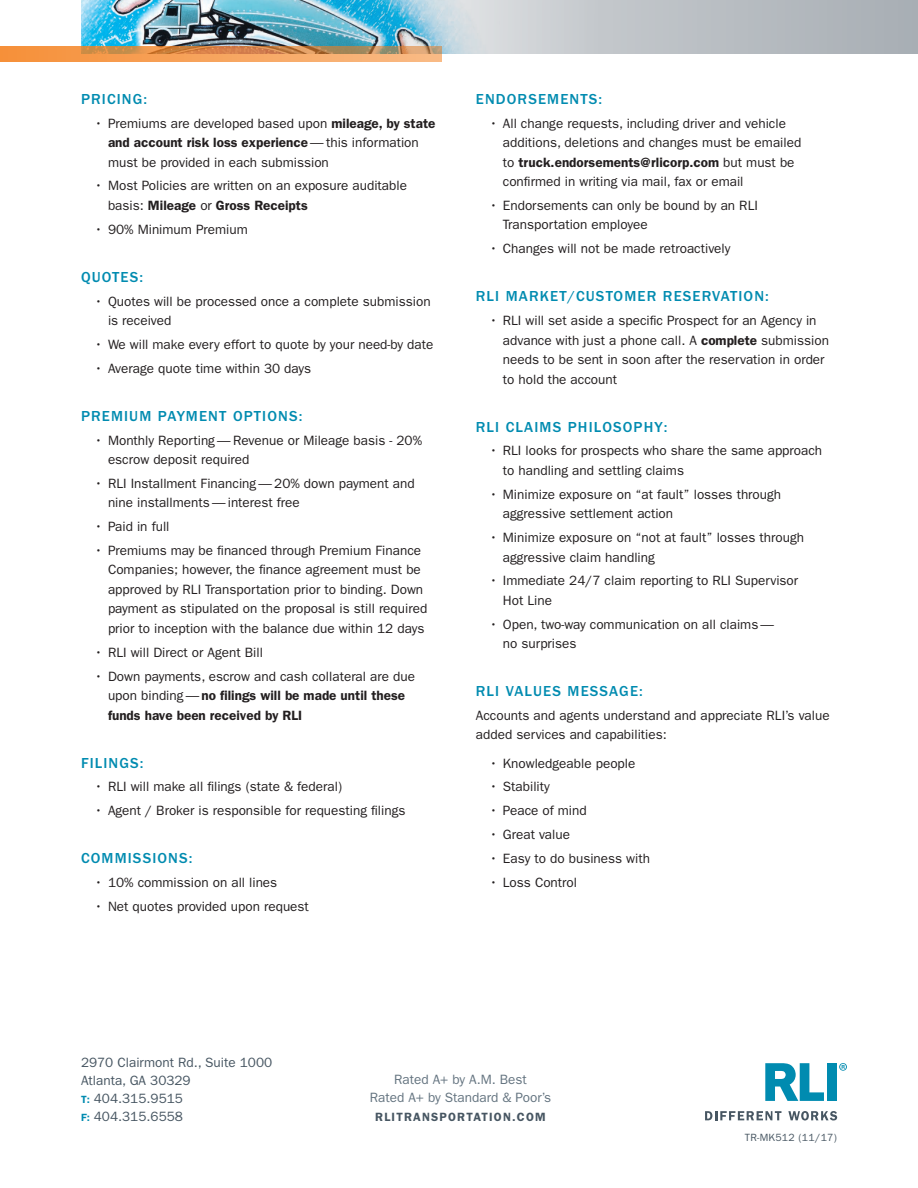
<style>
.page{position:relative;width:918px;height:1188px;background:#fff}
.page>*{position:absolute;margin:0;border:0;box-sizing:border-box;transform-origin:0 0}
.subhead{font:500 15px "ITC Franklin Gothic Std";letter-spacing:.075em;color:#008bb0}
.copy{font:13.5px/19.5px "ITC Franklin Gothic Std";color:#231f20}
.t1{font:13.5px/18px "ITC Franklin Gothic Std";color:#475662}
.t2{font:13.5px/18px "ITC Franklin Gothic Std";color:#647480;text-align:center}
.t3{font:600 12px "ITC Franklin Gothic Std";letter-spacing:.1em;color:#475662}
.t4{font:10.5px "ITC Franklin Gothic Std";letter-spacing:.025em;color:#475662}
.s1{font-weight:600}
.s2{font-weight:600;font-size:10.5px;color:#008bb0}
</style>
<div class="page">
<svg style="left:705px;top:1111px;width:76px;height:9px"></svg>
<svg style="left:788px;top:1111px;width:49px;height:9px"></svg>
<svg style="left:765px;top:1063px;width:59px;height:38px"></svg>
<div style="left:827px;top:1063px;width:9px;height:38px;background:#008bb0"></div>
<svg style="left:839px;top:1063px;width:8px;height:8px"></svg>
<img style="left:81px;top:0;width:130px;height:46px">
<svg style="left:0;top:46px;width:442px;height:16px;background:#ef9d56"></svg>
<svg style="left:211px;top:0;width:707px;height:54px;background:#a5b9c0"></svg>
<p class="subhead" style="left:81px;top:90px;width:68px">PRICING:</p>
<p class="copy" style="left:108px;top:113px;width:329px;text-indent:-14px">• Premiums are developed based upon <span class="s1">mileage, by state and account risk loss experience</span> — this information must be provided in each submission</p>
<p class="copy" style="left:108px;top:176px;width:301px;text-indent:-14px">• Most Policies are written on an exposure auditable basis: <span class="s1">Mileage</span> or <span class="s1">Gross Receipts</span></p>
<p class="copy" style="left:94px;top:220px;width:155px">• 90% Minimum Premium</p>
<p class="subhead" style="left:81px;top:268px;width:64px">QUOTES:</p>
<p class="copy" style="left:108px;top:291px;width:324px;text-indent:-14px">• Quotes will be processed once a complete submission is received</p>
<p class="copy" style="left:94px;top:335px;width:340px">• We will make every effort to quote by your need-by date</p>
<p class="copy" style="left:94px;top:358px;width:218px">• Average quote time within 30 days</p>
<p class="subhead" style="left:81px;top:407px;width:223px">PREMIUM PAYMENT OPTIONS:</p>
<p class="copy" style="left:108px;top:430px;width:316px;text-indent:-14px">• Monthly Reporting — Revenue or Mileage basis - 20% escrow deposit required</p>
<p class="copy" style="left:108px;top:474px;width:308px;text-indent:-14px">• RLI Installment Financing — 20% down payment and nine installments — interest free</p>
<p class="copy" style="left:94px;top:517px;width:76px">• Paid in full</p>
<p class="copy" style="left:108px;top:541px;width:321px;text-indent:-14px">• Premiums may be financed through Premium Finance Companies; however, the finance agreement must be approved by RLI Transportation prior to binding. Down payment as stipulated on the proposal is still required prior to inception with the balance due within 12 days</p>
<p class="copy" style="left:94px;top:643px;width:170px">• RLI will Direct or Agent Bill</p>
<p class="copy" style="left:108px;top:666px;width:309px;text-indent:-14px">• Down payments, escrow and cash collateral are due upon binding — <span class="s1">no filings will be made until these funds have been received by RLI</span></p>
<p class="subhead" style="left:81px;top:754px;width:64px">FILINGS:</p>
<p class="copy" style="left:94px;top:777px;width:249px">• RLI will make all filings (state &amp; federal)</p>
<p class="copy" style="left:94px;top:801px;width:313px">• Agent / Broker is responsible for requesting filings</p>
<p class="subhead" style="left:81px;top:850px;width:113px">COMMISSIONS:</p>
<p class="copy" style="left:94px;top:873px;width:184px">• 10% commission on all lines</p>
<p class="copy" style="left:94px;top:897px;width:216px">• Net quotes provided upon request</p>
<p class="subhead" style="left:476px;top:90px;width:128px">ENDORSEMENTS:</p>
<p class="copy" style="left:503px;top:113px;width:300px;text-indent:-14px">• All change requests, including driver and vehicle additions, deletions and changes must be emailed to <span class="s1">truck.endorsements@rlicorp.com</span> but must be confirmed in writing via mail, fax or email</p>
<p class="copy" style="left:503px;top:196px;width:257px;text-indent:-14px">• Endorsements can only be bound by an RLI<br>Transportation employee</p>
<p class="copy" style="left:489px;top:239px;width:243px">• Changes will not be made retroactively</p>
<p class="subhead" style="left:476px;top:288px;width:295px">RLI MARKET/CUSTOMER RESERVATION:</p>
<p class="copy" style="left:503px;top:311px;width:328px;text-indent:-14px">• RLI will set aside a specific Prospect for an Agency in advance with just a phone call. A <span class="s1">complete</span> submission needs to be sent in soon after the reservation in order to hold the account</p>
<p class="subhead" style="left:476px;top:418px;width:193px">RLI CLAIMS PHILOSOPHY:</p>
<p class="copy" style="left:503px;top:441px;width:321px;text-indent:-14px">• RLI looks for prospects who share the same approach to handling and settling claims</p>
<p class="copy" style="left:503px;top:484px;width:280px;text-indent:-14px">• Minimize exposure on “at fault” losses through aggressive settlement action</p>
<p class="copy" style="left:503px;top:528px;width:303px;text-indent:-14px">• Minimize exposure on “not at fault” losses through aggressive claim handling</p>
<p class="copy" style="left:503px;top:571px;width:297px;text-indent:-14px">• Immediate 24/7 claim reporting to RLI Supervisor<br>Hot Line</p>
<p class="copy" style="left:503px;top:614px;width:273px;text-indent:-14px">• Open, two-way communication on all claims — no surprises</p>
<p class="subhead" style="left:476px;top:683px;width:169px">RLI VALUES MESSAGE:</p>
<p class="copy" style="left:476px;top:706px;width:355px">Accounts and agents understand and appreciate RLI’s value added services and capabilities:</p>
<p class="copy" style="left:489px;top:753px;width:148px">• Knowledgeable people</p>
<p class="copy" style="left:489px;top:777px;width:62px">• Stability</p>
<p class="copy" style="left:489px;top:801px;width:99px">• Peace of mind</p>
<p class="copy" style="left:489px;top:825px;width:82px">• Great value</p>
<p class="copy" style="left:489px;top:849px;width:162px">• Easy to do business with</p>
<p class="copy" style="left:489px;top:872px;width:89px">• Loss Control</p>
<p class="t1" style="left:81px;top:1053px;width:193px">2970 Clairmont Rd., Suite 1000<br>Atlanta, GA 30329<br><span class="s2">T:</span> 404.315.9515<br><span class="s2">F:</span> 404.315.6558</p>
<p class="t2" style="left:370px;top:1071px;width:183px">Rated A+ by A.M. Best<br>Rated A+ by Standard &amp; Poor’s</p>
<p class="t3" style="left:375px;top:1109px;width:172px">RLITRANSPORTATION.COM</p>
<p class="t4" style="left:745px;top:1131px;width:94px">TR-MK512 (11/17)</p>
</div>
